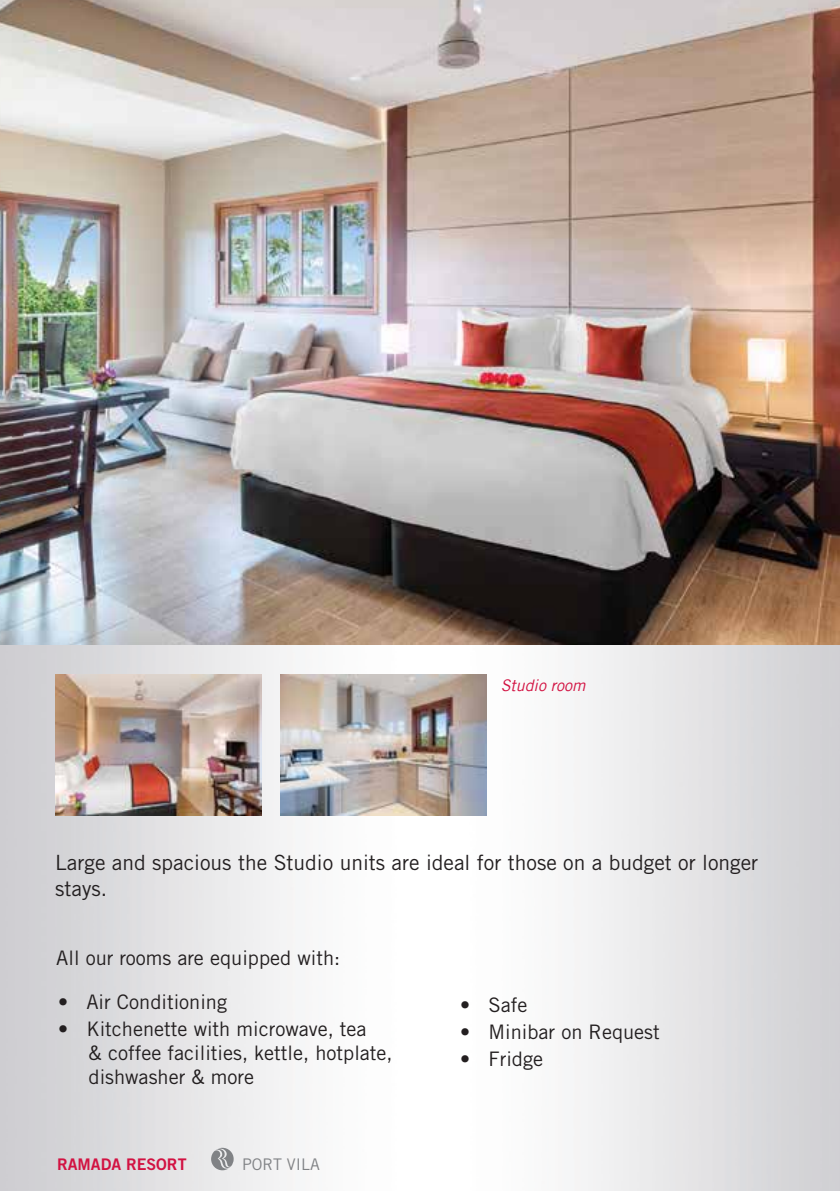
<style>
.page{position:relative;width:840px;height:1191px;background:#fff}
.page>*{position:absolute;margin:0;border:0;box-sizing:border-box;transform-origin:0 0}
.t1{font:21px/25.2px "Trade Gothic LT Std";color:#231f20}
.t2{font:20px/24px "Trade Gothic LT Std";color:#231f20}
.t3{font:16px "Trade Gothic LT Std Bd 2";color:#d21242}
.t4{font:italic 16px "Trade Gothic LT";color:#d21242}
.t5{font:16px "Trade Gothic LT Std";color:#808285}
</style>
<div class="page">
<img style="left:0;top:644px;width:839px;height:547px">
<img style="left:0;top:0;width:839px;height:644px">
<img style="left:55px;top:675px;width:206px;height:140px">
<img style="left:280px;top:675px;width:206px;height:140px">
<svg style="left:211px;top:1147px;width:22px;height:23px"></svg>
<p class="t4" style="left:500px;top:675px;width:86px">Studio room</p>
<p class="t1" style="left:55px;top:850px;width:704px">Large and spacious the Studio units are ideal for those on a budget or longer stays.</p>
<p class="t2" style="left:56px;top:945px;width:285px">All our rooms are equipped with:</p>
<p class="t2" style="left:58px;top:989px;width:170px">• Air Conditioning</p>
<p class="t2" style="left:88px;top:1016px;width:305px;text-indent:-30px">• Kitchenette with microwave, tea<br>&amp; coffee facilities, kettle, hotplate, dishwasher &amp; more</p>
<p class="t3" style="left:57px;top:1154px;width:131px">RAMADA RESORT</p>
<p class="t5" style="left:242px;top:1154px;width:79px">PORT VILA</p>
<p class="t2" style="left:460px;top:992px;width:69px">• Safe</p>
<p class="t2" style="left:460px;top:1019px;width:201px">• Minibar on Request</p>
<p class="t2" style="left:460px;top:1046px;width:84px">• Fridge</p>
</div>
